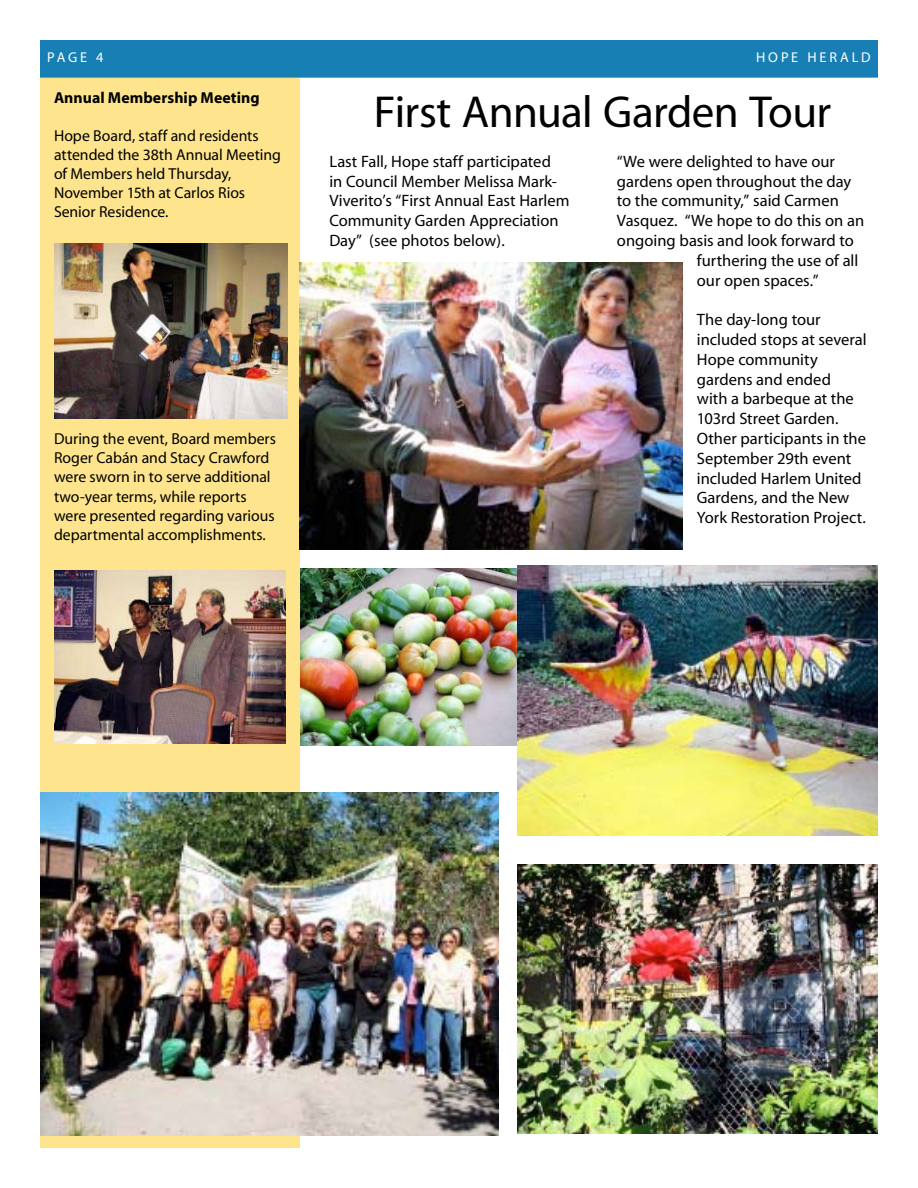
<style>
.page{position:relative;width:918px;height:1188px;background:#fff}
.page>*{position:absolute;margin:0;border:0;box-sizing:border-box;transform-origin:0 0}
.t1{font:45px "Myriad";letter-spacing:-.015em;color:#000}
.t2{font:16.5px/19.8px "Myriad";color:#000}
.t3{font:15.9px/19px "Myriad";color:#000}
.t4{font:700 15.9px "Myriad";letter-spacing:.005em;color:#000}
.t5{font:14.25px "Myriad";letter-spacing:.205em;color:#fff}
</style>
<div class="page">
<img style="left:300px;top:568px;width:217px;height:178px">
<div style="left:40px;top:77px;width:260px;height:1070px;background:#fee58d"></div>
<div style="left:40px;top:40px;width:838px;height:37px;background:#187fb5"></div>
<img style="left:518px;top:864px;width:360px;height:270px">
<img style="left:518px;top:566px;width:360px;height:270px">
<img style="left:40px;top:792px;width:458px;height:344px">
<img style="left:300px;top:262px;width:382px;height:287px">
<img style="left:54px;top:243px;width:234px;height:175px">
<img style="left:54px;top:570px;width:232px;height:174px">
<p class="t5" style="left:47px;top:50px;width:58px">Page 4</p>
<p class="t5" style="left:756px;top:50px;width:23px">Hope</p>
<p class="t5" style="left:807px;top:50px;width:23px">Heral</p>
<p class="t5" style="left:861px;top:50px;width:11px">d</p>
<h1 class="t1" style="left:374px;top:89px;width:459px">First Annual Garden Tour</h1>
<p class="t2" style="left:329px;top:152px;width:242px">Last Fall, Hope staff participated<br>in Council Member Melissa Mark-<br>Viverito’s “First Annual East Harlem<br>Community Garden Appreciation<br>Day” (see photos below).</p>
<p class="t2" style="left:617px;top:152px;width:220px">“We were delighted to have our</p>
<p class="t4" style="left:54px;top:89px;width:207px">Annual Membership Meeting</p>
<p class="t3" style="left:54px;top:127px;width:229px">Hope Board, staff and residents attended the 38th Annual Meeting of Members held Thursday,<br>November 15th at Carlos Rios<br>Senior Residence.</p>
<p class="t2" style="left:617px;top:172px;width:236px">gardens open throughout the day</p>
<p class="t2" style="left:617px;top:192px;width:223px">to the community,” said Carmen</p>
<p class="t2" style="left:617px;top:212px;width:249px">Vasquez. “We hope to do this on an</p>
<p class="t2" style="left:617px;top:231px;width:238px">ongoing basis and look forward to</p>
<p class="t2" style="left:697px;top:251px;width:163px">furthering the use of all</p>
<p class="t2" style="left:697px;top:271px;width:123px">our open spaces.”</p>
<p class="t2" style="left:697px;top:311px;width:171px">The day-long tour included stops at several<br>Hope community gardens and ended<br>with a barbeque at the<br>103rd Street Garden.<br>Other participants in the<br>September 29th event included Harlem United<br>Gardens, and the New<br>York Restoration Project.</p>
<p class="t3" style="left:54px;top:430px;width:224px">During the event, Board members<br>Roger Cabán and Stacy Crawford were sworn in to serve additional two-year terms, while reports were presented regarding various departmental accomplishments.</p>
</div>
